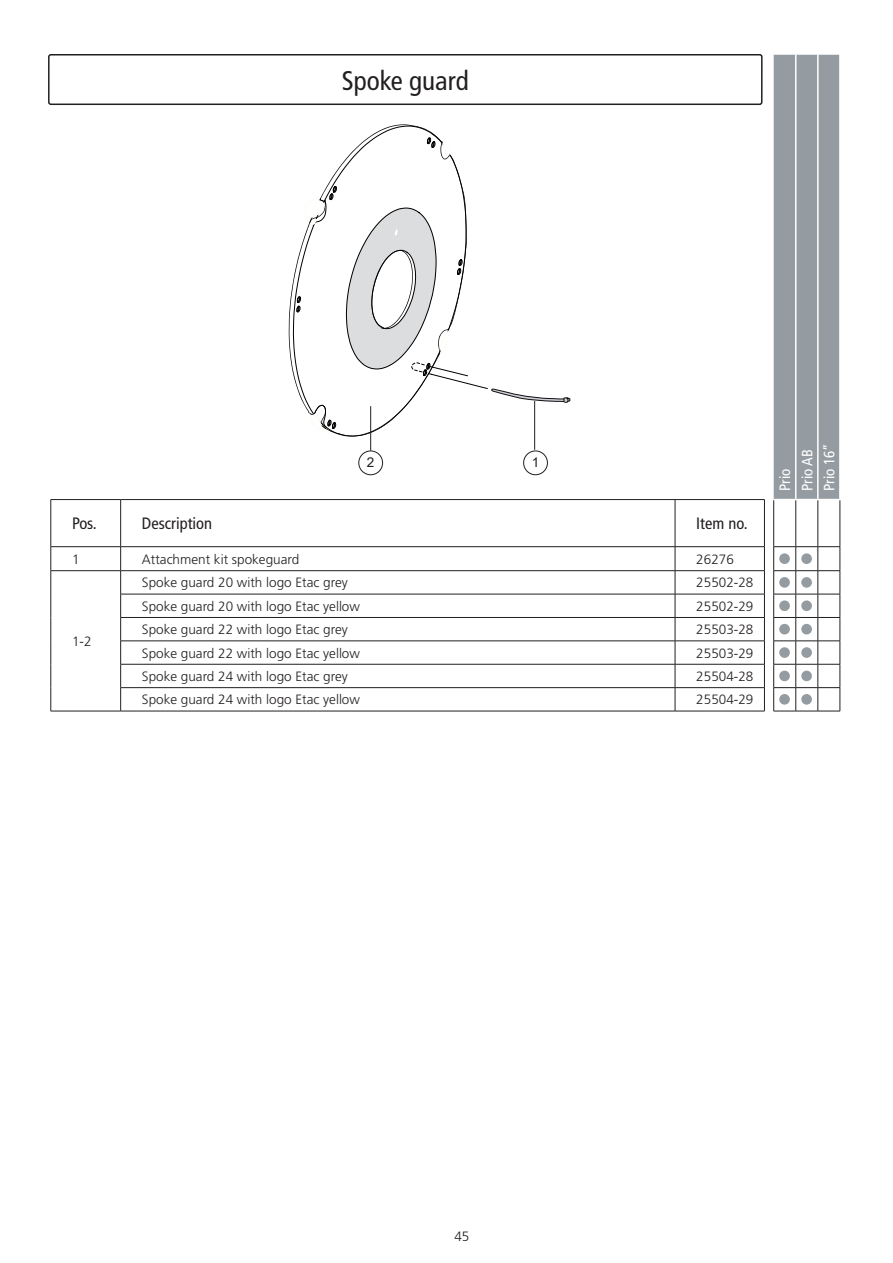
<style>
.page{position:relative;width:893px;height:1263px;background:#fff}
.page>*{position:absolute;margin:0;border:0;box-sizing:border-box;transform-origin:0 0}
.t1{font:condensed 27px "Frutiger LT Pro";color:#231f20}
.t2{font:condensed 16.5px "Frutiger LT Pro";color:#231f20}
.t3{font:condensed 15px "Frutiger LT Pro";color:#fff}
.Reslista_bröd_enspal{font:300 13.5px "Frutiger LT Pro";color:#231f20}
.t4{font:13.5px "Arial";color:#231f20}
</style>
<div class="page">
<div style="left:48px;top:54px;width:715px;height:51px;border:2px solid #231f20;border-radius:2px"></div>
<div style="left:773px;top:54px;width:67px;height:446px;background:#959ca1"></div>
<hr style="left:51px;top:500px;width:1px;height:46px;background:#231f20">
<hr style="left:120px;top:500px;width:1px;height:46px;background:#231f20">
<hr style="left:675px;top:500px;width:1px;height:46px;background:#231f20">
<hr style="left:764px;top:500px;width:1px;height:46px;background:#231f20">
<hr style="left:51px;top:546px;width:70px;height:1px;background:#231f20">
<hr style="left:121px;top:546px;width:554px;height:1px;background:#231f20">
<hr style="left:675px;top:546px;width:90px;height:1px;background:#231f20">
<hr style="left:51px;top:570px;width:70px;height:1px;background:#231f20">
<hr style="left:121px;top:570px;width:554px;height:1px;background:#231f20">
<hr style="left:675px;top:570px;width:90px;height:1px;background:#231f20">
<hr style="left:120px;top:594px;width:555px;height:1px;background:#231f20">
<hr style="left:675px;top:594px;width:90px;height:1px;background:#231f20">
<hr style="left:120px;top:617px;width:555px;height:1px;background:#231f20">
<hr style="left:675px;top:617px;width:90px;height:1px;background:#231f20">
<hr style="left:120px;top:641px;width:555px;height:1px;background:#231f20">
<hr style="left:675px;top:641px;width:90px;height:1px;background:#231f20">
<hr style="left:120px;top:664px;width:555px;height:1px;background:#231f20">
<hr style="left:675px;top:664px;width:90px;height:1px;background:#231f20">
<svg style="left:51px;top:547px;width:1px;height:164px"></svg>
<hr style="left:120px;top:687px;width:555px;height:1px;background:#231f20">
<svg style="left:120px;top:547px;width:1px;height:164px"></svg>
<hr style="left:675px;top:687px;width:90px;height:1px;background:#231f20">
<svg style="left:675px;top:547px;width:1px;height:164px"></svg>
<svg style="left:764px;top:547px;width:1px;height:164px"></svg>
<hr style="left:51px;top:711px;width:70px;height:1px;background:#231f20">
<hr style="left:121px;top:711px;width:554px;height:1px;background:#231f20">
<hr style="left:675px;top:711px;width:90px;height:1px;background:#231f20">
<hr style="left:773px;top:500px;width:1px;height:46px;background:#231f20">
<hr style="left:795px;top:500px;width:1px;height:46px;background:#231f20">
<hr style="left:51px;top:499px;width:70px;height:1px;background:#231f20">
<hr style="left:121px;top:499px;width:554px;height:1px;background:#231f20">
<hr style="left:675px;top:499px;width:90px;height:1px;background:#231f20">
<hr style="left:818px;top:500px;width:1px;height:46px;background:#231f20">
<svg style="left:773px;top:546px;width:68px;height:166px"></svg>
<hr style="left:840px;top:500px;width:1px;height:46px;background:#231f20">
<hr style="left:817px;top:54px;width:2px;height:445px;background:#fff">
<hr style="left:795px;top:54px;width:1px;height:445px;background:#fff">
<div style="left:779px;top:553px;width:11px;height:11px;background:#959ca1;border-radius:50%"></div>
<div style="left:801px;top:553px;width:11px;height:11px;background:#959ca1;border-radius:50%"></div>
<div style="left:779px;top:577px;width:11px;height:11px;background:#959ca1;border-radius:50%"></div>
<div style="left:801px;top:577px;width:11px;height:11px;background:#959ca1;border-radius:50%"></div>
<div style="left:779px;top:600px;width:11px;height:11px;background:#959ca1;border-radius:50%"></div>
<div style="left:801px;top:600px;width:11px;height:11px;background:#959ca1;border-radius:50%"></div>
<div style="left:779px;top:624px;width:11px;height:10px;background:#959ca1;border-radius:50%"></div>
<div style="left:801px;top:624px;width:11px;height:10px;background:#959ca1;border-radius:50%"></div>
<div style="left:779px;top:647px;width:11px;height:11px;background:#959ca1;border-radius:50%"></div>
<div style="left:801px;top:647px;width:11px;height:11px;background:#959ca1;border-radius:50%"></div>
<div style="left:779px;top:671px;width:11px;height:10px;background:#959ca1;border-radius:50%"></div>
<div style="left:801px;top:671px;width:11px;height:10px;background:#959ca1;border-radius:50%"></div>
<div style="left:779px;top:694px;width:11px;height:11px;background:#959ca1;border-radius:50%"></div>
<div style="left:801px;top:694px;width:11px;height:11px;background:#959ca1;border-radius:50%"></div>
<svg style="left:289px;top:124px;width:281px;height:312px"></svg>
<div style="left:523px;top:451px;width:25px;height:24px;border:1px solid #231f20;border-radius:50%"></div>
<div style="left:358px;top:451px;width:25px;height:24px;border:1px solid #231f20;border-radius:50%"></div>
<hr style="left:370px;top:406px;width:1px;height:45px;background:#231f20">
<hr style="left:534px;top:401px;width:1px;height:49px;background:#231f20">
<p class="t1" style="left:342px;top:65px;width:128px">Spoke guard</p>
<p class="t4" style="left:367px;top:453px;width:9px">2</p>
<p class="t4" style="left:532px;top:453px;width:9px">1</p>
<p class="t2" style="left:72px;top:514px;width:26px">Pos.</p>
<p class="t2" style="left:142px;top:514px;width:72px">Description</p>
<p class="t2" style="left:696px;top:514px;width:53px">Item no.</p>
<p class="Reslista_bröd_enspal" style="left:72px;top:551px;width:9px">1</p>
<p class="Reslista_bröd_enspal" style="left:142px;top:551px;width:159px">Attachment kit spokeguard</p>
<p class="Reslista_bröd_enspal" style="left:696px;top:551px;width:39px">26276</p>
<p class="Reslista_bröd_enspal" style="left:72px;top:633px;width:21px">1-2</p>
<p class="Reslista_bröd_enspal" style="left:142px;top:575px;width:207px">Spoke guard 20 with logo Etac grey</p>
<p class="Reslista_bröd_enspal" style="left:696px;top:575px;width:59px">25502-28</p>
<p class="Reslista_bröd_enspal" style="left:142px;top:598px;width:220px">Spoke guard 20 with logo Etac yellow</p>
<p class="Reslista_bröd_enspal" style="left:696px;top:598px;width:59px">25502-29</p>
<p class="Reslista_bröd_enspal" style="left:142px;top:622px;width:207px">Spoke guard 22 with logo Etac grey</p>
<p class="Reslista_bröd_enspal" style="left:696px;top:622px;width:59px">25503-28</p>
<p class="Reslista_bröd_enspal" style="left:142px;top:645px;width:220px">Spoke guard 22 with logo Etac yellow</p>
<p class="Reslista_bröd_enspal" style="left:696px;top:645px;width:59px">25503-29</p>
<p class="Reslista_bröd_enspal" style="left:142px;top:668px;width:207px">Spoke guard 24 with logo Etac grey</p>
<p class="Reslista_bröd_enspal" style="left:696px;top:668px;width:59px">25504-28</p>
<p class="Reslista_bröd_enspal" style="left:142px;top:692px;width:220px">Spoke guard 24 with logo Etac yellow</p>
<p class="Reslista_bröd_enspal" style="left:696px;top:692px;width:59px">25504-29</p>
<p class="t3" style="left:776px;top:491px;width:24px;rotate:-90deg">Prio</p>
<p class="t3" style="left:798px;top:491px;width:43px;rotate:-90deg">Prio AB</p>
<p class="t3" style="left:821px;top:491px;width:49px;rotate:-90deg">Prio 16”</p>
<p class="Reslista_bröd_enspal" style="left:454px;top:1228px;width:17px">45</p>
</div>
